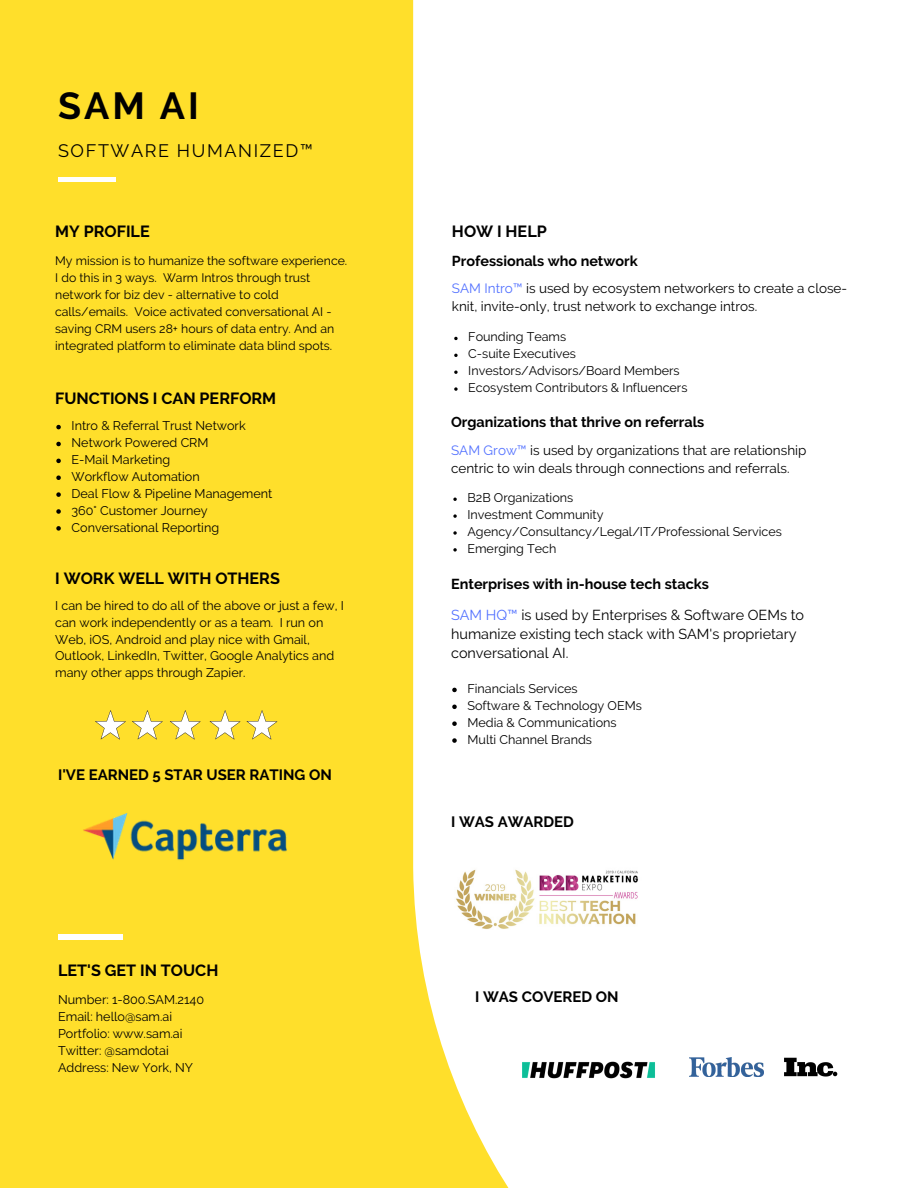
<style>
.page{position:relative;width:918px;height:1188px;background:#ffdf2b}
.page>*{position:absolute;margin:0;border:0;box-sizing:border-box;transform-origin:0 0}
.t1{font:700 37.65px "Raleway";color:#000}
.t2{font:18px "Raleway";letter-spacing:.09em;color:#000}
.t3{font:700 16.2px "Raleway";color:#000}
.t4{font:700 15px "Raleway";color:#000}
.t5{font:14.4px/31.5px "Raleway";color:#000}
.t6{font:700 14.4px "Raleway";color:#000}
.t7{font:13.5px/18px "Raleway";color:#000}
.t8{font:12.6px/16.8px "Raleway";color:#000}
.t9{font:12.3px/16.8px "Raleway";color:#000}
.s1{color:#5271ff}
.s2{font-weight:700}
</style>
<div class="page">
<svg style="left:56px;top:425px;width:5px;height:4px"></svg>
<svg style="left:56px;top:442px;width:5px;height:4px"></svg>
<svg style="left:56px;top:459px;width:5px;height:4px"></svg>
<svg style="left:56px;top:475px;width:5px;height:5px"></svg>
<svg style="left:56px;top:492px;width:5px;height:5px"></svg>
<svg style="left:56px;top:509px;width:5px;height:5px"></svg>
<svg style="left:56px;top:526px;width:5px;height:5px"></svg>
<div style="left:413px;top:0;width:505px;height:1188px;background:#fff"></div>
<svg style="left:453px;top:498px;width:4px;height:3px"></svg>
<svg style="left:453px;top:514px;width:4px;height:4px"></svg>
<svg style="left:453px;top:531px;width:4px;height:4px"></svg>
<svg style="left:453px;top:548px;width:4px;height:4px"></svg>
<svg style="left:452px;top:688px;width:5px;height:4px"></svg>
<svg style="left:452px;top:705px;width:5px;height:4px"></svg>
<svg style="left:452px;top:721px;width:5px;height:5px"></svg>
<svg style="left:452px;top:738px;width:5px;height:5px"></svg>
<svg style="left:454px;top:337px;width:4px;height:3px"></svg>
<svg style="left:454px;top:354px;width:4px;height:3px"></svg>
<svg style="left:454px;top:371px;width:4px;height:3px"></svg>
<svg style="left:454px;top:387px;width:4px;height:4px"></svg>
<hr style="left:58px;top:178px;width:57px;height:4px;background:#fff">
<div style="left:58px;top:934px;width:64px;height:6px;background:#fff"></div>
<img style="left:689px;top:1058px;width:74px;height:19px">
<img style="left:783px;top:1058px;width:54px;height:19px">
<img style="left:517px;top:1062px;width:144px;height:17px">
<svg style="left:95px;top:710px;width:31px;height:30px"></svg>
<svg style="left:132px;top:710px;width:31px;height:30px"></svg>
<svg style="left:170px;top:710px;width:31px;height:30px"></svg>
<svg style="left:210px;top:710px;width:30px;height:30px"></svg>
<svg style="left:247px;top:710px;width:30px;height:30px"></svg>
<img style="left:83px;top:813px;width:204px;height:47px">
<img style="left:451px;top:862px;width:193px;height:81px">
<h1 class="t1" style="left:58px;top:83px;width:142px">SAM AI</h1>
<h2 class="t2" style="left:58px;top:140px;width:256px">SOFTWARE HUMANIZED™</h2>
<p class="t3" style="left:55px;top:221px;width:96px">MY PROFILE</p>
<p class="t9" style="left:55px;top:253px;width:294px">My mission is to humanize the software experience.<br>I do this in 3 ways. Warm Intros through trust network for biz dev - alternative to cold calls/emails. Voice activated conversational AI - saving CRM users 28+ hours of data entry. And an integrated platform to eliminate data blind spots.</p>
<p class="t3" style="left:55px;top:389px;width:223px">FUNCTIONS I CAN PERFORM</p>
<p class="t8" style="left:72px;top:418px;width:202px">Intro &amp; Referral Trust Network<br>Network Powered CRM<br>E-Mail Marketing<br>Workflow Automation<br>Deal Flow &amp; Pipeline Management<br>360° Customer Journey<br>Conversational Reporting</p>
<p class="t3" style="left:55px;top:568px;width:226px">I WORK WELL WITH OTHERS</p>
<p class="t8" style="left:55px;top:597px;width:290px">I can be hired to do all of the above or just a few, I can work independently or as a team. I run on Web, iOS, Android and play nice with Gmail, Outlook, LinkedIn, Twitter, Google Analytics and many other apps through Zapier.</p>
<p class="t4" style="left:58px;top:766px;width:275px">I'VE EARNED 5 STAR USER RATING ON</p>
<p class="t3" style="left:58px;top:960px;width:162px">LET'S GET IN TOUCH</p>
<p class="t8" style="left:58px;top:991px;width:147px">Number: 1-800.SAM.2140<br>Email: hello@sam.ai<br>Portfolio: www.sam.ai<br>Twitter: @samdotai<br>Address: New York, NY</p>
<p class="t3" style="left:452px;top:221px;width:96px">HOW I HELP</p>
<p class="t6" style="left:452px;top:253px;width:187px">Professionals who network</p>
<p class="t7" style="left:452px;top:280px;width:397px"><span class="s1">SAM Intro™</span> is used by ecosystem networkers to create a close&shy;knit, invite-only, trust network to exchange intros.</p>
<p class="t8" style="left:468px;top:328px;width:221px">Founding Teams<br>C-suite Executives<br>Investors/Advisors/Board Members<br>Ecosystem Contributors &amp; Influencers</p>
<p class="t6" style="left:451px;top:413px;width:255px">Organizations that thrive on referrals</p>
<p class="t7" style="left:451px;top:441px;width:357px"><span class="s1">SAM Grow™</span> is used by organizations that are relationship centric to win deals through connections and referrals.</p>
<p class="t8" style="left:467px;top:489px;width:316px">B2B Organizations<br>Investment Community<br>Agency/Consultancy/Legal/IT/Professional Services<br>Emerging Tech</p>
<p class="t5" style="left:451px;top:568px;width:354px"><span class="s2">Enterprises with in-house tech stacks<br></span><span class="s1">SAM HQ™</span> is used by Enterprises &amp; Software OEMs to</p>
<p class="t5" style="left:451px;top:625px;width:347px;line-height:19.2px">humanize existing tech stack with SAM's proprietary conversational AI.</p>
<p class="t8" style="left:467px;top:680px;width:176px">Financials Services<br>Software &amp; Technology OEMs<br>Media &amp; Communications<br>Multi Channel Brands</p>
<p class="t4" style="left:451px;top:813px;width:124px">I WAS AWARDED</p>
<p class="t4" style="left:475px;top:988px;width:145px">I WAS COVERED ON</p>
</div>
